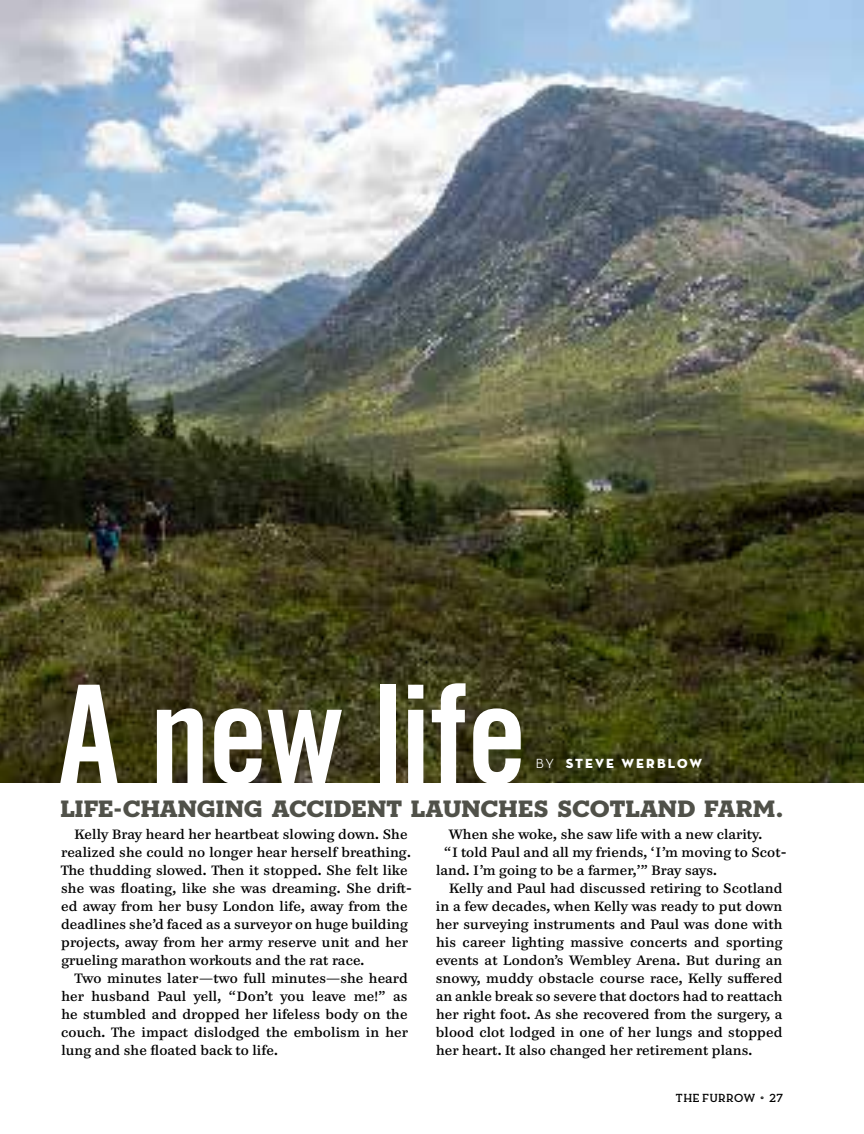
<style>
.page{position:relative;width:864px;height:1134px;background:#fff}
.page>*{position:absolute;margin:0;border:0;box-sizing:border-box;transform-origin:0 0}
.t1{font:136.5px "Trade Gothic LT Std Bd Cn 20";letter-spacing:-.015em;color:#fff}
.t2{font:24.15px "Neutraface Slab Display Titling";letter-spacing:.01em;color:#505149;scale:1.05 1}
.t3{font:13.5px/18px "Paperback 9";letter-spacing:.01em;color:#000}
.t4{font:13.5px "Neutraface Display Titling";letter-spacing:.155em;color:#fff}
.t5{font:700 12px "Neutraface Slab Display";letter-spacing:.07em;color:#000}
.s1{font-family:"Neutraface Display";font-weight:500}
.s2{font-size:15px}
</style>
<div class="page">
<img style="left:0;top:0;width:864px;height:783px">
<h1 class="t1" style="left:59px;top:652px;width:470px">A new life</h1>
<p class="t4" style="left:536px;top:755px;width:168px"><span class="s1">BY</span> STEVE WERBLOW</p>
<h2 class="t2" style="left:61px;top:793px;width:689px">LIFE-CHANGING ACCIDENT LAUNCHES SCOTLAND FARM.</h2>
<p class="t3" style="left:61px;top:825px;width:353px;text-indent:14px">Kelly Bray heard her heartbeat slowing down. She realized she could no longer hear herself breathing.<br>The thudding slowed. Then it stopped. She felt like she was floating, like she was dreaming. She drift&shy;ed away from her busy London life, away from the deadlines she’d faced as a surveyor on huge building projects, away from her army reserve unit and her grueling marathon workouts and the rat race.</p>
<p class="t3" style="left:61px;top:969px;width:348px;text-align:justify;text-indent:13px">Two minutes later—two full minutes—she heard her husband Paul yell, “Don’t you leave me!” as he stumbled and dropped her lifeless body on the couch. The impact dislodged the embolism in her lung and she floated back to life.</p>
<p class="t3" style="left:449px;top:825px;width:315px">When she woke, she saw life with a new clarity.</p>
<p class="t3" style="left:444px;top:843px;width:344px">“I told Paul and all my friends, ‘I’m moving to Scot-</p>
<p class="t3" style="left:436px;top:861px;width:283px">land. I’m going to be a farmer,’” Bray says.</p>
<p class="t3" style="left:449px;top:879px;width:335px">Kelly and Paul had discussed retiring to Scotland</p>
<p class="t3" style="left:436px;top:897px;width:348px">in a few decades, when Kelly was ready to put down</p>
<p class="t3" style="left:436px;top:915px;width:348px">her surveying instruments and Paul was done with</p>
<p class="t3" style="left:436px;top:933px;width:348px">his career lighting massive concerts and sporting</p>
<p class="t3" style="left:436px;top:951px;width:348px">events at London’s Wembley Arena. But during an</p>
<p class="t3" style="left:436px;top:969px;width:348px">snowy, muddy obstacle course race, Kelly suffered</p>
<p class="t3" style="left:436px;top:987px;width:348px">an ankle break so severe that doctors had to reattach</p>
<p class="t3" style="left:436px;top:1005px;width:348px">her right foot. As she recovered from the surgery, a</p>
<p class="t3" style="left:436px;top:1023px;width:348px">blood clot lodged in one of her lungs and stopped</p>
<p class="t3" style="left:436px;top:1041px;width:318px">her heart. It also changed her retirement plans.</p>
<p class="t5" style="left:676px;top:1091px;width:108px">THE FURROW <span class="s2">˚</span> 27</p>
</div>
